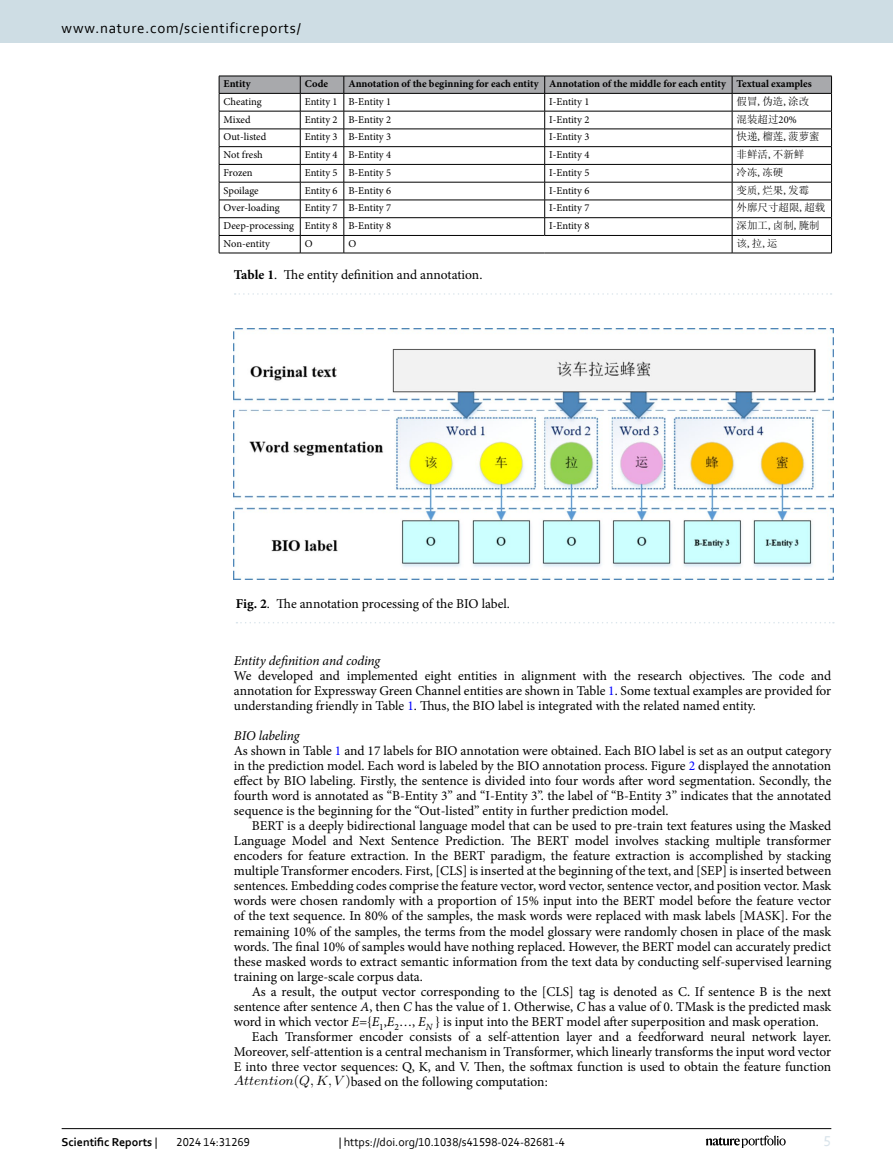
<style>
.page{position:relative;width:893px;height:1174px;background:#fff}
.page>*{position:absolute;margin:0;border:0;box-sizing:border-box;transform-origin:0 0}
.t1{font:15px "Corbel";letter-spacing:.05em;color:#000}
.t2{font:15px "Corbel";color:#d9e4eb}
.Body_Text_Indent{font:13.5px/15px "Minion Pro";color:#000;text-align:justify}
.Body_Text{font:13.5px/15px "Minion Pro";color:#000;text-align:justify}
.Figure_Caption{font:13.5px "Minion Pro";letter-spacing:-.005em;color:#000}
.Table_Caption{font:13.5px "Minion Pro";color:#000}
.Head_3{font:italic 13.5px "Minion Pro";letter-spacing:-.01em;color:#000}
.t3{font:12px "Corbel";color:#000}
.t4{font:700 12px "Corbel";color:#000}
.Table_Body{font:10.5px "Minion Pro";color:#000}
.Table_Head{font:700 10.5px "Minion Pro";color:#000}
.Table_Body-2{font:10.5px "Sim Sun";color:#000}
.s1{font-family:"Minion Pro"}
.s2{font-weight:700}
.s3{color:#00f}
.s4{font-style:italic}
.s5{font-family:"LM Math Italic 9"}
.s6{font-family:"LM Roman 9"}
.s7{font-weight:400}
</style>
<div class="page">
<img style="left:234px;top:328px;width:600px;height:251px">
<svg style="left:236px;top:622px;width:598px;height:1px"></svg>
<hr style="left:300px;top:253px;width:44px;height:1px;background:#000">
<hr style="left:344px;top:253px;width:201px;height:1px;background:#000">
<hr style="left:545px;top:253px;width:187px;height:1px;background:#000">
<svg style="left:219px;top:76px;width:613px;height:177px"></svg>
<hr style="left:732px;top:253px;width:100px;height:1px;background:#000">
<hr style="left:219px;top:253px;width:81px;height:1px;background:#000">
<svg style="left:235px;top:293px;width:597px;height:2px"></svg>
<hr style="left:62px;top:1128px;width:769px;height:1px;background:#000">
<svg style="left:706px;top:1135px;width:80px;height:12px"></svg>
<div style="left:0;top:0;width:893px;height:43px;background:#cedde4"></div>
<p class="t1" style="left:62px;top:18px;width:241px">www.nature.com/scientificreports/</p>
<p class="Table_Head" style="left:224px;top:77px;width:28px">Entity</p>
<p class="Table_Head" style="left:305px;top:77px;width:25px">Code</p>
<p class="Table_Head" style="left:348px;top:77px;width:192px">Annotation of the beginning for each entity</p>
<p class="Table_Head" style="left:549px;top:77px;width:178px">Annotation of the middle for each entity</p>
<p class="Table_Head" style="left:737px;top:77px;width:77px">Textual examples</p>
<p class="Table_Body" style="left:224px;top:95px;width:40px">Cheating</p>
<p class="Table_Body" style="left:305px;top:95px;width:34px">Entity 1</p>
<p class="Table_Body" style="left:348px;top:95px;width:44px">B-Entity 1</p>
<p class="Table_Body" style="left:549px;top:95px;width:42px">I-Entity 1</p>
<p class="Table_Body-2" style="left:737px;top:96px;width:74px">假冒<span class="s1">,</span> 伪造<span class="s1">,</span> 涂改</p>
<p class="Table_Body" style="left:224px;top:112px;width:29px">Mixed</p>
<p class="Table_Body" style="left:305px;top:112px;width:34px">Entity 2</p>
<p class="Table_Body" style="left:348px;top:112px;width:44px">B-Entity 2</p>
<p class="Table_Body" style="left:549px;top:112px;width:42px">I-Entity 2</p>
<p class="Table_Body-2" style="left:737px;top:114px;width:62px">混装超过<span class="s1">20%</span></p>
<p class="Table_Body" style="left:224px;top:130px;width:44px">Out-listed</p>
<p class="Table_Body" style="left:305px;top:130px;width:34px">Entity 3</p>
<p class="Table_Body" style="left:348px;top:130px;width:44px">B-Entity 3</p>
<p class="Table_Body" style="left:549px;top:130px;width:42px">I-Entity 3</p>
<p class="Table_Body-2" style="left:737px;top:131px;width:85px">快递<span class="s1">,</span> 榴莲<span class="s1">,</span> 菠萝蜜</p>
<p class="Table_Body" style="left:224px;top:148px;width:41px">Not fresh</p>
<p class="Table_Body" style="left:305px;top:148px;width:34px">Entity 4</p>
<p class="Table_Body" style="left:348px;top:148px;width:44px">B-Entity 4</p>
<p class="Table_Body" style="left:549px;top:148px;width:42px">I-Entity 4</p>
<p class="Table_Body-2" style="left:737px;top:149px;width:69px">非鲜活<span class="s1">,</span> 不新鲜</p>
<p class="Table_Body" style="left:224px;top:166px;width:31px">Frozen</p>
<p class="Table_Body" style="left:305px;top:166px;width:34px">Entity 5</p>
<p class="Table_Body" style="left:348px;top:166px;width:44px">B-Entity 5</p>
<p class="Table_Body" style="left:549px;top:166px;width:42px">I-Entity 5</p>
<p class="Table_Body-2" style="left:737px;top:167px;width:48px">冷冻<span class="s1">,</span> 冻硬</p>
<p class="Table_Body" style="left:224px;top:183px;width:37px">Spoilage</p>
<p class="Table_Body" style="left:305px;top:183px;width:34px">Entity 6</p>
<p class="Table_Body" style="left:348px;top:183px;width:44px">B-Entity 6</p>
<p class="Table_Body" style="left:549px;top:183px;width:42px">I-Entity 6</p>
<p class="Table_Body-2" style="left:737px;top:185px;width:74px">变质<span class="s1">,</span> 烂果<span class="s1">,</span> 发霉</p>
<p class="Table_Body" style="left:224px;top:201px;width:58px">Over-loading</p>
<p class="Table_Body" style="left:305px;top:201px;width:34px">Entity 7</p>
<p class="Table_Body" style="left:348px;top:201px;width:44px">B-Entity 7</p>
<p class="Table_Body" style="left:549px;top:201px;width:42px">I-Entity 7</p>
<p class="Table_Body-2" style="left:737px;top:202px;width:90px">外廓尺寸超限<span class="s1">,</span> 超载</p>
<p class="Table_Body" style="left:224px;top:219px;width:72px">Deep-processing</p>
<p class="Table_Body" style="left:305px;top:219px;width:34px">Entity 8</p>
<p class="Table_Body" style="left:348px;top:219px;width:44px">B-Entity 8</p>
<p class="Table_Body" style="left:549px;top:219px;width:42px">I-Entity 8</p>
<p class="Table_Body-2" style="left:737px;top:220px;width:85px">深加工<span class="s1">,</span> 卤制<span class="s1">,</span> 腌制</p>
<p class="Table_Body" style="left:224px;top:236px;width:48px">Non-entity</p>
<p class="Table_Body" style="left:305px;top:236px;width:9px">O</p>
<p class="Table_Body" style="left:348px;top:236px;width:9px">O</p>
<p class="Table_Body-2" style="left:737px;top:238px;width:43px">该<span class="s1">,</span> 拉<span class="s1">,</span> 运</p>
<p class="Table_Caption" style="left:234px;top:265px;width:250px"><span class="s2">Table 1</span>. The entity definition and annotation.</p>
<p class="Figure_Caption" style="left:236px;top:594px;width:276px"><span class="s2">Fig. 2</span>. The annotation processing of the BIO label.</p>
<p class="Head_3" style="left:234px;top:652px;width:148px">Entity definition and coding</p>
<p class="Body_Text" style="left:234px;top:668px;width:599px">We developed and implemented eight entities in alignment with the research objectives. The code and annotation for Expressway Green Channel entities are shown in Table <span class="s3">1</span>. Some textual examples are provided for understanding friendly in Table <span class="s3">1</span>. Thus, the BIO label is integrated with the related named entity.</p>
<p class="Head_3" style="left:234px;top:727px;width:67px">BIO labeling</p>
<p class="Body_Text" style="left:234px;top:743px;width:599px">As shown in Table <span class="s3">1</span> and 17 labels for BIO annotation were obtained. Each BIO label is set as an output category in the prediction model. Each word is labeled by the BIO annotation process. Figure <span class="s3">2</span> displayed the annotation effect by BIO labeling. Firstly, the sentence is divided into four words after word segmentation. Secondly, the fourth word is annotated as “B-Entity 3” and “I-Entity 3”. the label of “B-Entity 3” indicates that the annotated sequence is the beginning for the “Out-listed” entity in further prediction model.</p>
<p class="Body_Text_Indent" style="left:234px;top:818px;width:599px;text-indent:18px">BERT is a deeply bidirectional language model that can be used to pre-train text features using the Masked Language Model and Next Sentence Prediction. The BERT model involves stacking multiple transformer encoders for feature extraction. In the BERT paradigm, the feature extraction is accomplished by stacking multiple Transformer encoders. First, [CLS] is inserted at the beginning of the text, and [SEP] is inserted between sentences. Embedding codes comprise the feature vector, word vector, sentence vector, and position vector. Mask words were chosen randomly with a proportion of 15% input into the BERT model before the feature vector of the text sequence. In 80% of the samples, the mask words were replaced with mask labels [MASK]. For the remaining 10% of the samples, the terms from the model glossary were randomly chosen in place of the mask words. The final 10% of samples would have nothing replaced. However, the BERT model can accurately predict these masked words to extract semantic information from the text data by conducting self-supervised learning training on large-scale corpus data.</p>
<p class="Body_Text_Indent" style="left:234px;top:983px;width:599px;text-indent:18px">As a result, the output vector corresponding to the [CLS] tag is denoted as C. If sentence B is the next sentence after sentence <span class="s4">A</span>, then <span class="s4">C</span> has the value of 1. Otherwise, <span class="s4">C</span> has a value of 0. TMask is the predicted mask word in which vector <span class="s4">E=</span>{<span class="s4">E</span><sub>1</sub>,<span class="s4">E</span><sub>2</sub>…, <span class="s4">E</span><sub>N</sub> } is input into the BERT model after superposition and mask operation.</p>
<p class="Body_Text_Indent" style="left:234px;top:1028px;width:599px;text-indent:18px">Each Transformer encoder consists of a self-attention layer and a feedforward neural network layer.<br>Moreover, self-attention is a central mechanism in Transformer, which linearly transforms the input word vector E into three vector sequences: Q, K, and V. Then, the softmax function is used to obtain the feature function</p>
<p class="Body_Text_Indent" style="left:234px;top:1073px;width:315px"><span class="s5">Attention</span><span class="s6">(</span><span class="s5">Q, K, V</span> <span class="s6">)</span>based on the following computation:</p>
<p class="t4" style="left:62px;top:1134px;width:97px">Scientific Reports <span class="s7">|</span></p>
<p class="t3" style="left:177px;top:1134px;width:75px">2024 14:31269</p>
<p class="t3" style="left:339px;top:1134px;width:228px">| https://doi.org/10.1038/s41598-024-82681-4</p>
<p class="t2" style="left:824px;top:1132px;width:9px">5</p>
</div>
